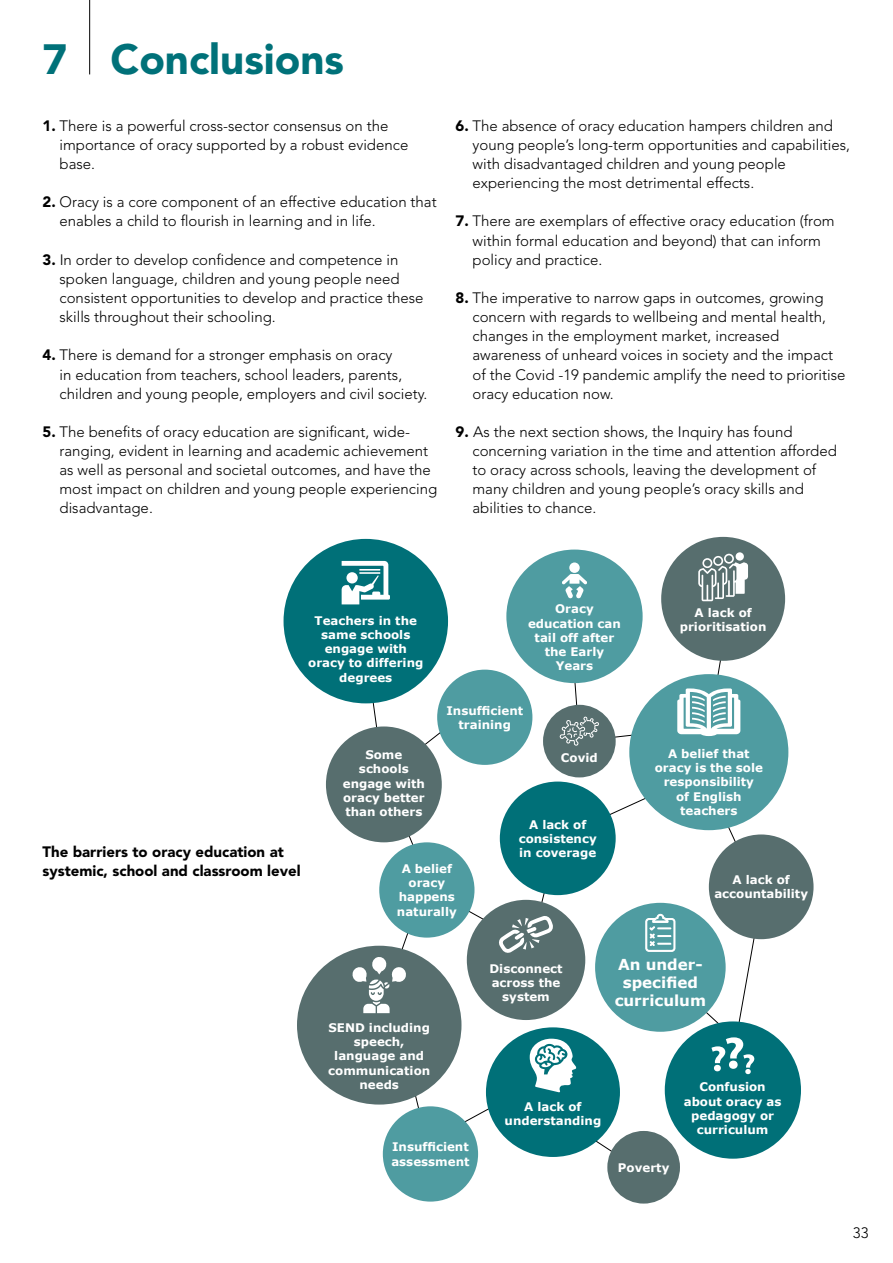
<style>
.page{position:relative;width:893px;height:1263px;background:#fff}
.page>*{position:absolute;margin:0;border:0;box-sizing:border-box;transform-origin:0 0}
.t1{font:900 42px "Avenir";color:#007179}
.t2{font:700 15.15px/18.1px "Verdana";color:#fff;text-align:center}
.t3{font:300 15px/19.2px "Avenir";color:#000}
.t4{font:900 15px/19.2px "Avenir";color:#000}
.t5{font:700 11.85px/14.2px "Verdana";color:#fff;text-align:center}
.s1{font-weight:900}
</style>
<div class="page">
<hr style="left:89px;top:0;width:1px;height:74px;background:#000">
<svg style="left:617px;top:771px;width:145px;height:271px"></svg>
<svg style="left:363px;top:633px;width:254px;height:522px"></svg>
<div style="left:326px;top:726px;width:116px;height:116px;background:#576e6e;border-radius:50%"></div>
<div style="left:379px;top:842px;width:95px;height:96px;background:#4f9ca1;border-radius:50%"></div>
<div style="left:437px;top:670px;width:95px;height:95px;background:#4f9ca1;border-radius:50%"></div>
<div style="left:383px;top:1106px;width:95px;height:95px;background:#4f9ca1;border-radius:50%"></div>
<div style="left:709px;top:834px;width:104px;height:105px;background:#576e6e;border-radius:50%"></div>
<div style="left:500px;top:781px;width:116px;height:114px;background:#007078;border-radius:50%"></div>
<div style="left:607px;top:1131px;width:73px;height:72px;background:#576e6e;border-radius:50%"></div>
<div style="left:297px;top:946px;width:164px;height:158px;background:#576e6e;border-radius:50%"></div>
<svg style="left:352px;top:957px;width:54px;height:56px"></svg>
<div style="left:543px;top:705px;width:73px;height:72px;background:#576e6e;border-radius:50%"></div>
<div style="left:284px;top:539px;width:164px;height:164px;background:#007078;border-radius:50%"></div>
<svg style="left:342px;top:561px;width:48px;height:43px"></svg>
<div style="left:629px;top:674px;width:159px;height:156px;background:#4f9ca1;border-radius:50%"></div>
<svg style="left:560px;top:607px;width:180px;height:139px"></svg>
<div style="left:665px;top:1021px;width:136px;height:138px;background:#007078;border-radius:50%"></div>
<svg style="left:711px;top:1037px;width:43px;height:37px"></svg>
<div style="left:467px;top:900px;width:118px;height:120px;background:#576e6e;border-radius:50%"></div>
<svg style="left:499px;top:916px;width:54px;height:37px"></svg>
<div style="left:661px;top:537px;width:124px;height:124px;background:#576e6e;border-radius:50%"></div>
<svg style="left:698px;top:554px;width:50px;height:47px"></svg>
<div style="left:506px;top:550px;width:137px;height:133px;background:#4f9ca1;border-radius:50%"></div>
<div style="left:569px;top:562px;width:11px;height:11px;background:#fff;border-radius:50%"></div>
<svg style="left:562px;top:574px;width:25px;height:24px"></svg>
<div style="left:486px;top:1027px;width:134px;height:130px;background:#007078;border-radius:50%"></div>
<svg style="left:530px;top:1039px;width:47px;height:53px"></svg>
<div style="left:595px;top:903px;width:131px;height:129px;background:#4f9ca1;border-radius:50%"></div>
<svg style="left:645px;top:913px;width:31px;height:39px"></svg>
<h1 class="t1" style="left:43px;top:34px;width:303px">7 Conclusions</h1>
<p class="t3" style="left:60px;top:116px;width:350px;text-indent:-17px"><span class="s1">1.</span> There is a powerful cross-sector consensus on the importance of oracy supported by a robust evidence base.</p>
<p class="t3" style="left:60px;top:193px;width:379px;text-indent:-17px"><span class="s1">2.</span> Oracy is a core component of an effective education that enables a child to flourish in learning and in life.</p>
<p class="t3" style="left:60px;top:250px;width:366px;text-indent:-17px"><span class="s1">3.</span> In order to develop confidence and competence in spoken language, children and young people need consistent opportunities to develop and practice these skills throughout their schooling.</p>
<p class="t3" style="left:60px;top:346px;width:369px;text-indent:-17px"><span class="s1">4.</span> There is demand for a stronger emphasis on oracy<br>in education from teachers, school leaders, parents, children and young people, employers and civil society.</p>
<p class="t3" style="left:60px;top:422px;width:379px;text-indent:-17px"><span class="s1">5.</span> The benefits of oracy education are significant, wide&shy;ranging, evident in learning and academic achievement as well as personal and societal outcomes, and have the most impact on children and young people experiencing disadvantage.</p>
<p class="t3" style="left:472px;top:116px;width:379px;text-indent:-17px"><span class="s1">6.</span> The absence of oracy education hampers children and young people’s long-term opportunities and capabilities, with disadvantaged children and young people experiencing the most detrimental effects.</p>
<p class="t3" style="left:472px;top:212px;width:364px;text-indent:-17px"><span class="s1">7.</span> There are exemplars of effective oracy education (from within formal education and beyond) that can inform policy and practice.</p>
<p class="t3" style="left:472px;top:288px;width:374px;text-indent:-17px"><span class="s1">8.</span> The imperative to narrow gaps in outcomes, growing concern with regards to wellbeing and mental health, changes in the employment market, increased awareness of unheard voices in society and the impact of the Covid -19 pandemic amplify the need to prioritise oracy education now.</p>
<p class="t3" style="left:472px;top:422px;width:366px;text-indent:-17px"><span class="s1">9.</span> As the next section shows, the Inquiry has found concerning variation in the time and attention afforded to oracy across schools, leaving the development of many children and young people’s oracy skills and abilities to chance.</p>
<p class="t5" style="left:308px;top:613px;width:117px">Teachers in the same schools engage with oracy to differing degrees</p>
<p class="t5" style="left:343px;top:748px;width:84px">Some schools engage with oracy better than others</p>
<p class="t5" style="left:528px;top:602px;width:94px">Oracy education can tail off after the Early<br>Years</p>
<p class="t5" style="left:446px;top:703px;width:78px">Insufficient training</p>
<p class="t5" style="left:561px;top:751px;width:38px">Covid</p>
<p class="t5" style="left:680px;top:606px;width:88px">A lack of prioritisation</p>
<p class="t5" style="left:655px;top:747px;width:110px">A belief that oracy is the sole responsibility<br>of English teachers</p>
<p class="t4" style="left:43px;top:842px;width:260px">The barriers to oracy education at systemic, school and classroom level</p>
<p class="t5" style="left:397px;top:862px;width:61px">A belief oracy happens naturally</p>
<p class="t5" style="left:328px;top:1021px;width:104px">SEND including speech, language and communication needs</p>
<p class="t5" style="left:391px;top:1140px;width:80px;text-align:left">Insufficient assessment</p>
<p class="t5" style="left:519px;top:817px;width:80px">A lack of consistency in coverage</p>
<p class="t5" style="left:714px;top:873px;width:95px">A lack of accountability</p>
<p class="t5" style="left:489px;top:961px;width:75px">Disconnect across the system</p>
<p class="t2" style="left:615px;top:955px;width:93px">An under&shy;specified curriculum</p>
<p class="t5" style="left:505px;top:1099px;width:98px">A lack of understanding</p>
<p class="t5" style="left:618px;top:1160px;width:53px">Poverty</p>
<p class="t5" style="left:684px;top:1080px;width:99px">Confusion about oracy as pedagogy or curriculum</p>
<p class="t3" style="left:853px;top:1223px;width:17px">33</p>
</div>
